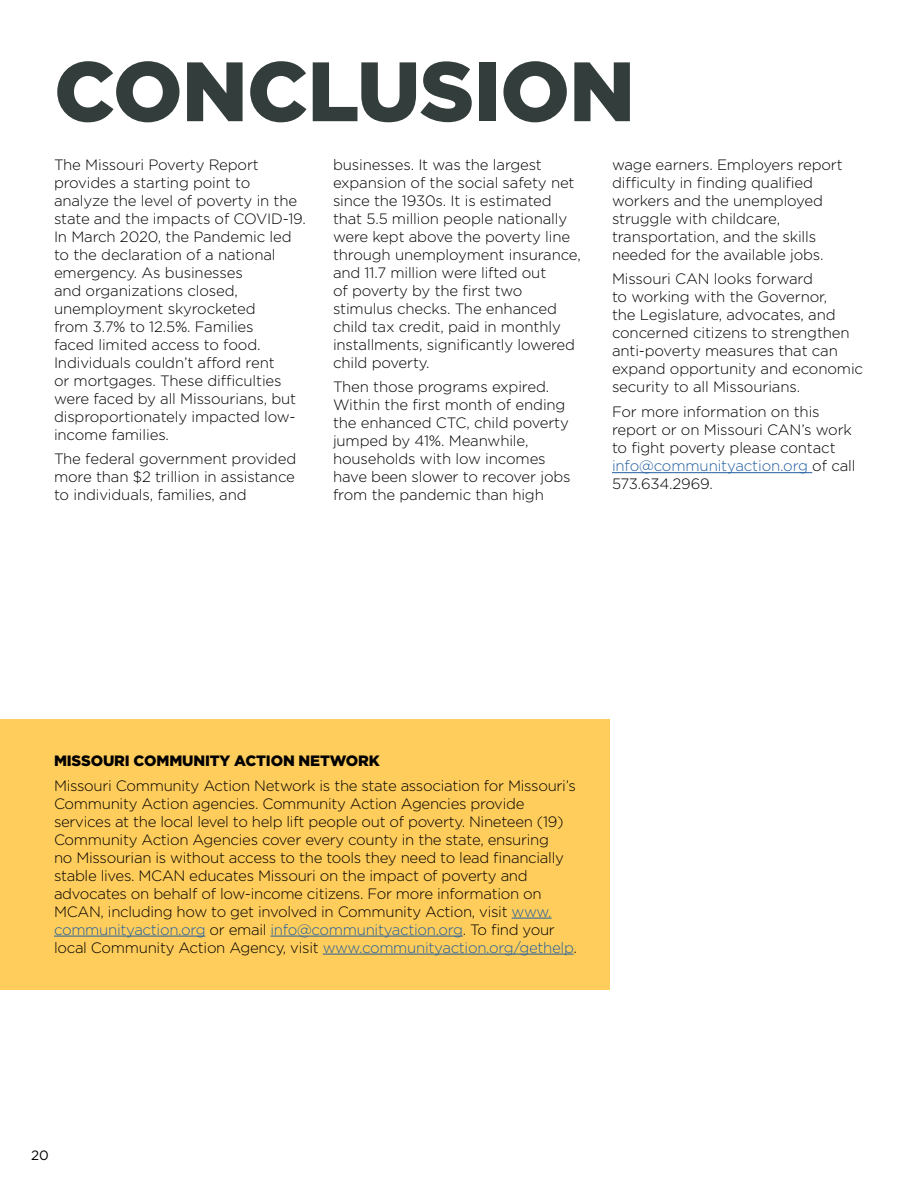
<style>
.page{position:relative;width:918px;height:1188px;background:#fff}
.page>*{position:absolute;margin:0;border:0;box-sizing:border-box;transform-origin:0 0}
.t1{font:900 84px "Gotham";letter-spacing:-.01em;color:#333d3b}
.t2{font:300 15px/18px "Gotham";letter-spacing:-.01em;color:#000}
.t3{font:900 15px "Gotham";letter-spacing:-.01em;color:#000}
.t4{font:13.5px "Gotham";color:#000}
.s1{color:#215e9e}
</style>
<div class="page">
<div style="left:0;top:719px;width:609px;height:270px;background:#ffcd5b"></div>
<hr style="left:612px;top:472px;width:200px;height:1px;background:#215e9e">
<hr style="left:512px;top:918px;width:40px;height:1px;background:#215e9e">
<hr style="left:54px;top:936px;width:151px;height:1px;background:#215e9e">
<hr style="left:271px;top:936px;width:192px;height:1px;background:#215e9e">
<hr style="left:323px;top:954px;width:250px;height:1px;background:#215e9e">
<h1 class="t1" style="left:54px;top:34px;width:583px">CONCLUSION</h1>
<p class="t2" style="left:54px;top:155px;width:254px">The Missouri Poverty Report provides a starting point to analyze the level of poverty in the state and the impacts of COVID-19.<br>In March 2020, the Pandemic led to the declaration of a national emergency. As businesses<br>and organizations closed, unemployment skyrocketed<br>from 3.7% to 12.5%. Families<br>faced limited access to food.<br>Individuals couldn’t afford rent<br>or mortgages. These difficulties were faced by all Missourians, but disproportionately impacted low&shy;income families.</p>
<p class="t2" style="left:54px;top:450px;width:244px;text-align:justify">The federal government provided more than $2 trillion in assistance to individuals, families, and</p>
<p class="t2" style="left:333px;top:155px;width:249px">businesses. It was the largest expansion of the social safety net since the 1930s. It is estimated that 5.5 million people nationally were kept above the poverty line through unemployment insurance, and 11.7 million were lifted out<br>of poverty by the first two stimulus checks. The enhanced child tax credit, paid in monthly installments, significantly lowered child poverty.</p>
<p class="t2" style="left:333px;top:378px;width:239px">Then those programs expired.<br>Within the first month of ending the enhanced CTC, child poverty jumped by 41%. Meanwhile, households with low incomes have been slower to recover jobs from the pandemic than high</p>
<p class="t2" style="left:612px;top:155px;width:232px">wage earners. Employers report difficulty in finding qualified workers and the unemployed struggle with childcare, transportation, and the skills needed for the available jobs.</p>
<p class="t2" style="left:612px;top:270px;width:253px">Missouri CAN looks forward<br>to working with the Governor,<br>the Legislature, advocates, and concerned citizens to strengthen anti-poverty measures that can expand opportunity and economic security to all Missourians.</p>
<p class="t2" style="left:612px;top:402px;width:245px">For more information on this report or on Missouri CAN’s work to fight poverty please contact <span class="s1">info@communityaction.org</span> of call<br>573.634.2969.</p>
<p class="t3" style="left:54px;top:750px;width:327px">MISSOURI COMMUNITY ACTION NETWORK</p>
<p class="t2" style="left:54px;top:776px;width:524px">Missouri Community Action Network is the state association for Missouri’s Community Action agencies. Community Action Agencies provide services at the local level to help lift people out of poverty. Nineteen (19)<br>Community Action Agencies cover every county in the state, ensuring<br>no Missourian is without access to the tools they need to lead financially stable lives. MCAN educates Missouri on the impact of poverty and advocates on behalf of low-income citizens. For more information on MCAN, including how to get involved in Community Action, visit <span class="s1">www. communityaction.org</span> or email <span class="s1">info@communityaction.org</span>. To find your local Community Action Agency, visit <span class="s1">www.communityaction.org/gethelp</span>.</p>
<p class="t4" style="left:31px;top:1146px;width:19px">20</p>
</div>
